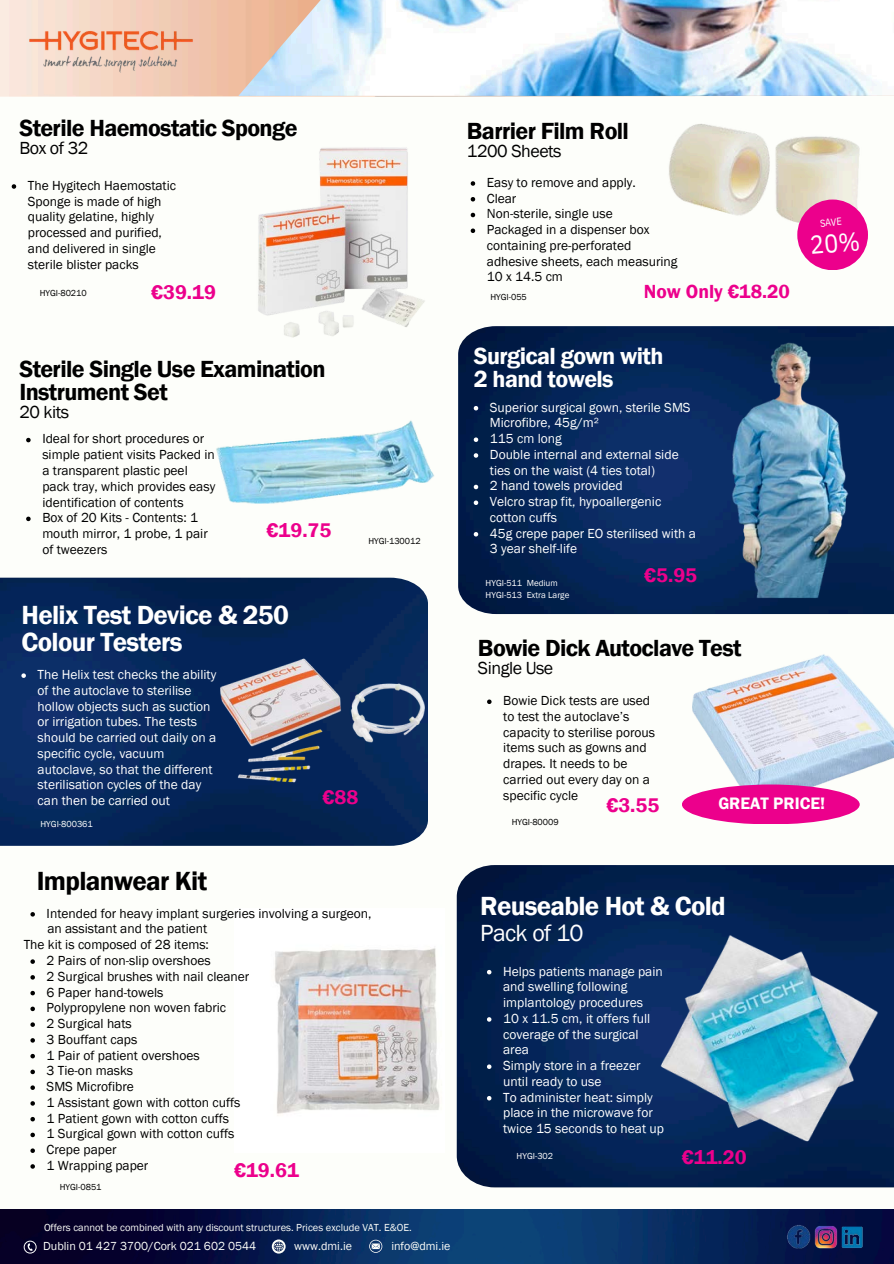
<style>
.page{position:relative;width:894px;height:1264px;background:#fff}
.page>*{position:absolute;margin:0;border:0;box-sizing:border-box;transform-origin:0 0}
.t1{font:600 27px/27px "Franklin Gothic";letter-spacing:-.025em;color:#fff}
.t2{font:600 27px "Franklin Gothic";letter-spacing:-.025em;color:#000}
.t3{font:600 24px/23.7px "Franklin Gothic";letter-spacing:-.025em;color:#000}
.t4{font:600 24px/23.7px "Franklin Gothic";letter-spacing:-.025em;color:#fff}
.t5{font:24px "Franklin Gothic";letter-spacing:-.025em;color:#fff}
.t6{font:600 20.4px "Franklin Gothic";color:#ec008c}
.t7{font:600 19.5px "Franklin Gothic";color:#ec008c}
.t8{font:18px "Franklin Gothic";letter-spacing:-.025em;color:#000}
.t9{font:600 17.1px "Franklin Gothic";color:#fff}
.t10{font:13.5px/15.8px "Franklin Gothic";color:#000}
.t11{font:13.5px/15.8px "Franklin Gothic";color:#fff}
.t12{font:12px "Franklin Gothic";color:#fdfefa}
.t13{font:10.5px "Franklin Gothic";color:#fdfefa}
.t14{font:10.2px "IBM Plex Sans Cond";color:#fff}
.t15{font:9px "Franklin Gothic";color:#fff}
.t16{font:9px "Franklin Gothic";color:#000}
</style>
<div class="page">
<div style="left:0;top:0;width:893px;height:1263px;background:#fdfefa"></div>
<img style="left:238px;top:0;width:655px;height:96px">
<img style="left:258px;top:147px;width:167px;height:191px">
<img style="left:216px;top:420px;width:218px;height:84px">
<img style="left:8px;top:17px;width:208px;height:62px">
<img style="left:669px;top:124px;width:199px;height:111px">
<img style="left:458px;top:326px;width:435px;height:288px">
<img style="left:725px;top:338px;width:151px;height:260px">
<img style="left:692px;top:654px;width:201px;height:164px">
<div style="left:681px;top:784px;width:178px;height:40px;background:#ec008c;border-radius:50%"></div>
<img style="left:0;top:577px;width:428px;height:268px">
<img style="left:275px;top:948px;width:165px;height:166px">
<img style="left:456px;top:865px;width:437px;height:322px">
<img style="left:637px;top:905px;width:256px;height:265px">
<img style="left:0;top:1209px;width:893px;height:54px">
<svg style="left:272px;top:1239px;width:13px;height:14px"></svg>
<svg style="left:369px;top:1239px;width:13px;height:13px"></svg>
<svg style="left:24px;top:1240px;width:12px;height:13px"></svg>
<img style="left:779px;top:1210px;width:93px;height:53px">
<div style="left:797px;top:199px;width:70px;height:71px;background:#ec008c;border-radius:50%"></div>
<img style="left:220px;top:618px;width:204px;height:204px">
<svg style="left:12px;top:184px;width:4px;height:5px"></svg>
<svg style="left:26px;top:438px;width:5px;height:4px"></svg>
<svg style="left:26px;top:516px;width:5px;height:5px"></svg>
<svg style="left:470px;top:181px;width:5px;height:5px"></svg>
<svg style="left:470px;top:197px;width:5px;height:4px"></svg>
<svg style="left:470px;top:213px;width:5px;height:4px"></svg>
<svg style="left:470px;top:228px;width:5px;height:5px"></svg>
<svg style="left:473px;top:406px;width:5px;height:4px"></svg>
<svg style="left:473px;top:437px;width:5px;height:5px"></svg>
<svg style="left:473px;top:453px;width:5px;height:5px"></svg>
<svg style="left:473px;top:485px;width:5px;height:4px"></svg>
<svg style="left:473px;top:500px;width:5px;height:5px"></svg>
<svg style="left:473px;top:532px;width:5px;height:4px"></svg>
<svg style="left:487px;top:699px;width:4px;height:5px"></svg>
<svg style="left:21px;top:673px;width:5px;height:5px"></svg>
<svg style="left:30px;top:912px;width:5px;height:4px"></svg>
<svg style="left:30px;top:959px;width:5px;height:4px"></svg>
<svg style="left:30px;top:975px;width:5px;height:4px"></svg>
<svg style="left:30px;top:990px;width:5px;height:5px"></svg>
<svg style="left:30px;top:1006px;width:5px;height:5px"></svg>
<svg style="left:30px;top:1022px;width:5px;height:4px"></svg>
<svg style="left:30px;top:1038px;width:5px;height:4px"></svg>
<svg style="left:30px;top:1053px;width:5px;height:5px"></svg>
<svg style="left:30px;top:1069px;width:5px;height:5px"></svg>
<svg style="left:30px;top:1085px;width:5px;height:4px"></svg>
<svg style="left:30px;top:1101px;width:5px;height:4px"></svg>
<svg style="left:30px;top:1116px;width:5px;height:5px"></svg>
<svg style="left:30px;top:1132px;width:5px;height:5px"></svg>
<svg style="left:30px;top:1148px;width:5px;height:4px"></svg>
<svg style="left:30px;top:1164px;width:5px;height:4px"></svg>
<svg style="left:487px;top:969px;width:4px;height:5px"></svg>
<svg style="left:487px;top:1017px;width:4px;height:4px"></svg>
<svg style="left:487px;top:1064px;width:4px;height:4px"></svg>
<svg style="left:487px;top:1095px;width:4px;height:5px"></svg>
<p class="t3" style="left:19px;top:116px;width:279px">Sterile Haemostatic Sponge</p>
<p class="t8" style="left:19px;top:138px;width:70px">Box of 32</p>
<p class="t10" style="left:28px;top:177px;width:150px">The Hygitech Haemostatic<br>Sponge is made of high quality gelatine, highly processed and purified, and delivered in single sterile blister packs</p>
<h2 class="t16" style="left:40px;top:288px;width:49px">HYGI-80210</h2>
<p class="t6" style="left:151px;top:280px;width:66px">€39.19</p>
<p class="t3" style="left:19px;top:356px;width:307px">Sterile Single Use Examination<br>Instrument Set</p>
<p class="t8" style="left:19px;top:402px;width:51px">20 kits</p>
<p class="t10" style="left:42px;top:431px;width:174px">Ideal for short procedures or simple patient visits Packed in a transparent plastic peel pack tray, which provides easy identification of contents</p>
<p class="t10" style="left:42px;top:509px;width:167px">Box of 20 Kits - Contents: 1 mouth mirror, 1 probe, 1 pair of tweezers</p>
<p class="t6" style="left:266px;top:518px;width:66px">€19.75</p>
<p class="t16" style="left:368px;top:536px;width:54px">HYGI-130012</p>
<h3 class="t1" style="left:22px;top:600px;width:269px">Helix Test Device &amp; 250<br>Colour Testers</h3>
<h1 class="t11" style="left:38px;top:666px;width:180px">The Helix test checks the ability of the autoclave to sterilise hollow objects such as suction or irrigation tubes. The tests should be carried out daily on a specific cycle, vacuum autoclave, so that the different sterilisation cycles of the day can then be carried out</h1>
<p class="t15" style="left:40px;top:819px;width:54px">HYGI-800361</p>
<p class="t2" style="left:37px;top:865px;width:172px">Implanwear Kit</p>
<p class="t6" style="left:322px;top:785px;width:37px">€88</p>
<p class="t10" style="left:47px;top:905px;width:326px">Intended for heavy implant surgeries involving a surgeon,</p>
<p class="t10" style="left:24px;top:920px;width:187px;text-align:right">an assistant and the patient<br>The kit is composed of 28 items:</p>
<p class="t10" style="left:47px;top:952px;width:165px">2 Pairs of non-slip overshoes</p>
<p class="t10" style="left:47px;top:968px;width:204px">2 Surgical brushes with nail cleaner</p>
<p class="t10" style="left:47px;top:983px;width:118px">6 Paper hand-towels</p>
<p class="t10" style="left:47px;top:999px;width:181px">Polypropylene non woven fabric</p>
<p class="t10" style="left:47px;top:1015px;width:87px">2 Surgical hats</p>
<p class="t10" style="left:47px;top:1031px;width:92px">3 Bouffant caps</p>
<p class="t10" style="left:47px;top:1046px;width:155px">1 Pair of patient overshoes</p>
<p class="t10" style="left:47px;top:1062px;width:88px">3 Tie-on masks</p>
<p class="t10" style="left:47px;top:1078px;width:89px">SMS Microfibre</p>
<p class="t10" style="left:47px;top:1094px;width:195px">1 Assistant gown with cotton cuffs</p>
<p class="t10" style="left:47px;top:1109px;width:184px">1 Patient gown with cotton cuffs</p>
<p class="t10" style="left:47px;top:1125px;width:189px">1 Surgical gown with cotton cuffs</p>
<p class="t10" style="left:47px;top:1141px;width:71px">Crepe paper</p>
<h3 class="t10" style="left:47px;top:1157px;width:103px">1 Wrapping paper</h3>
<p class="t6" style="left:234px;top:1157px;width:66px">€19.61</p>
<h5 class="t16" style="left:60px;top:1182px;width:43px">HYGI-0851</h5>
<p class="t13" style="left:38px;top:1219px;width:375px">*Offers cannot be combined with any discount structures. Prices exclude VAT. E&amp;OE.</p>
<p class="t13" style="left:44px;top:1221px;width:369px">Offers cannot be combined with any discount structures. Prices exclude VAT. E&amp;OE.</p>
<p class="t12" style="left:43px;top:1239px;width:214px">Dublin 01 427 3700/Cork 021 602 0544</p>
<h6 class="t12" style="left:294px;top:1239px;width:59px">www.dmi.ie</h6>
<p class="t12" style="left:391px;top:1238px;width:60px">info@dmi.ie</p>
<p class="t3" style="left:467px;top:119px;width:163px">Barrier Film Roll</p>
<p class="t8" style="left:467px;top:141px;width:96px">1200 Sheets</p>
<h1 class="t10" style="left:486px;top:174px;width:150px">Easy to remove and apply.</h1>
<h3 class="t10" style="left:486px;top:190px;width:31px">Clear</h3>
<p class="t10" style="left:486px;top:206px;width:127px">Non-sterile, single use</p>
<p class="t10" style="left:486px;top:221px;width:192px">Packaged in a dispenser box containing pre-perforated adhesive sheets, each measuring<br>10 x 14.5 cm</p>
<h2 class="t16" style="left:490px;top:292px;width:38px">HYGI-055</h2>
<p class="t7" style="left:643px;top:280px;width:147px">Now Only €18.20</p>
<p class="t14" style="left:819px;top:216px;width:23px;rotate:-5deg">SAVE</p>
<p class="t4" style="left:473px;top:343px;width:191px">Surgical gown with<br>2 hand towels</p>
<p class="t11" style="left:490px;top:399px;width:202px">Superior surgical gown, sterile SMS<br>Microfibre, 45g/m²</p>
<p class="t11" style="left:490px;top:430px;width:73px">115 cm long</p>
<p class="t11" style="left:490px;top:446px;width:190px">Double internal and external side ties on the waist (4 ties total)</p>
<p class="t11" style="left:490px;top:478px;width:134px">2 hand towels provided</p>
<p class="t11" style="left:490px;top:493px;width:173px">Velcro strap fit, hypoallergenic cotton cuffs</p>
<p class="t11" style="left:490px;top:525px;width:207px">45g crepe paper EO sterilised with a<br>3 year shelf-life</p>
<p class="t15" style="left:485px;top:577px;width:38px">HYGI-511</p>
<h3 class="t15" style="left:526px;top:577px;width:33px">Medium</h3>
<h3 class="t15" style="left:485px;top:589px;width:38px">HYGI-513</h3>
<p class="t15" style="left:526px;top:589px;width:44px">Extra Large</p>
<p class="t3" style="left:478px;top:635px;width:265px">Bowie Dick Autoclave Test</p>
<p class="t8" style="left:478px;top:657px;width:77px">Single Use</p>
<h2 class="t10" style="left:503px;top:692px;width:153px">Bowie Dick tests are used to test the autoclave’s capacity to sterilise porous items such as gowns and drapes. It needs to be carried out every day on a specific cycle</h2>
<p class="t16" style="left:511px;top:817px;width:49px">HYGI-80009</p>
<p class="t6" style="left:644px;top:563px;width:54px">€5.95</p>
<p class="t9" style="left:718px;top:793px;width:108px">GREAT PRICE!</p>
<h4 class="t6" style="left:606px;top:793px;width:54px">€3.55</h4>
<h1 class="t1" style="left:480px;top:892px;width:247px">Reuseable Hot &amp; Cold</h1>
<h1 class="t5" style="left:480px;top:918px;width:105px">Pack of 10</h1>
<h3 class="t11" style="left:503px;top:962px;width:161px">Helps patients manage pain and swelling following implantology procedures</h3>
<p class="t11" style="left:503px;top:1010px;width:149px">10 x 11.5 cm, it offers full coverage of the surgical area</p>
<p class="t11" style="left:503px;top:1057px;width:139px">Simply store in a freezer until ready to use</p>
<p class="t11" style="left:503px;top:1088px;width:162px">To administer heat: simply place in the microwave for twice 15 seconds to heat up</p>
<p class="t15" style="left:516px;top:1150px;width:38px">HYGI-302</p>
<p class="t6" style="left:681px;top:1145px;width:66px">€11.20</p>
</div>
